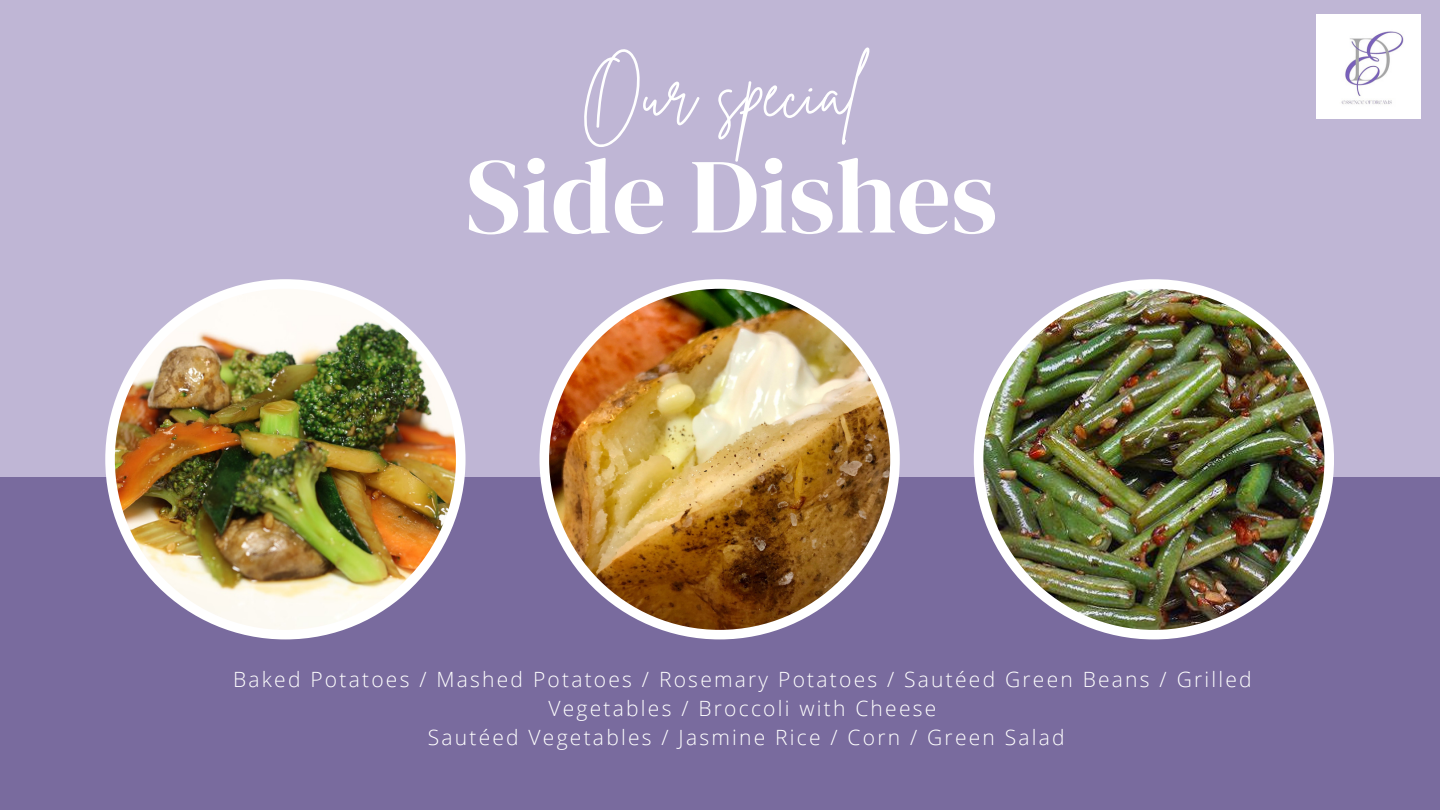
<style>
.page{position:relative;width:1440px;height:810px;background:#bfb6d5}
.page>*{position:absolute;margin:0;border:0;box-sizing:border-box;transform-origin:0 0}
.t1{font:106.7px "DM Serif Display";color:#fff}
.t2{font:68.8px "Brittany Signature";color:#fff}
.t3{font:300 21px/29.2px "Open Sans";letter-spacing:.105em;color:#fff;text-align:center}
</style>
<div class="page">
<div style="left:0;top:477px;width:1439px;height:333px;background:#796b9e"></div>
<div style="left:540px;top:279px;width:360px;height:360px;background:#fff;border-radius:50%"></div>
<img style="left:549px;top:289px;width:341px;height:341px;border-radius:50%">
<div style="left:974px;top:279px;width:360px;height:360px;background:#fff;border-radius:50%"></div>
<img style="left:983px;top:289px;width:341px;height:341px;border-radius:50%">
<div style="left:105px;top:279px;width:361px;height:360px;background:#fff;border-radius:50%"></div>
<img style="left:115px;top:289px;width:341px;height:341px;border-radius:50%">
<img style="left:1317px;top:15px;width:103px;height:103px">
<p class="t2" style="left:581px;top:47px;width:280px">Our special</p>
<p class="t1" style="left:466px;top:122px;width:533px">Side Dishes</p>
<p class="t3" style="left:233px;top:664px;width:1020px">Baked Potatoes / Mashed Potatoes / Rosemary Potatoes / Sautéed Green Beans / Grilled<br>Vegetables / Broccoli with Cheese</p>
<p class="t3" style="left:428px;top:723px;width:639px">Sautéed Vegetables / Jasmine Rice / Corn / Green Salad</p>
</div>
